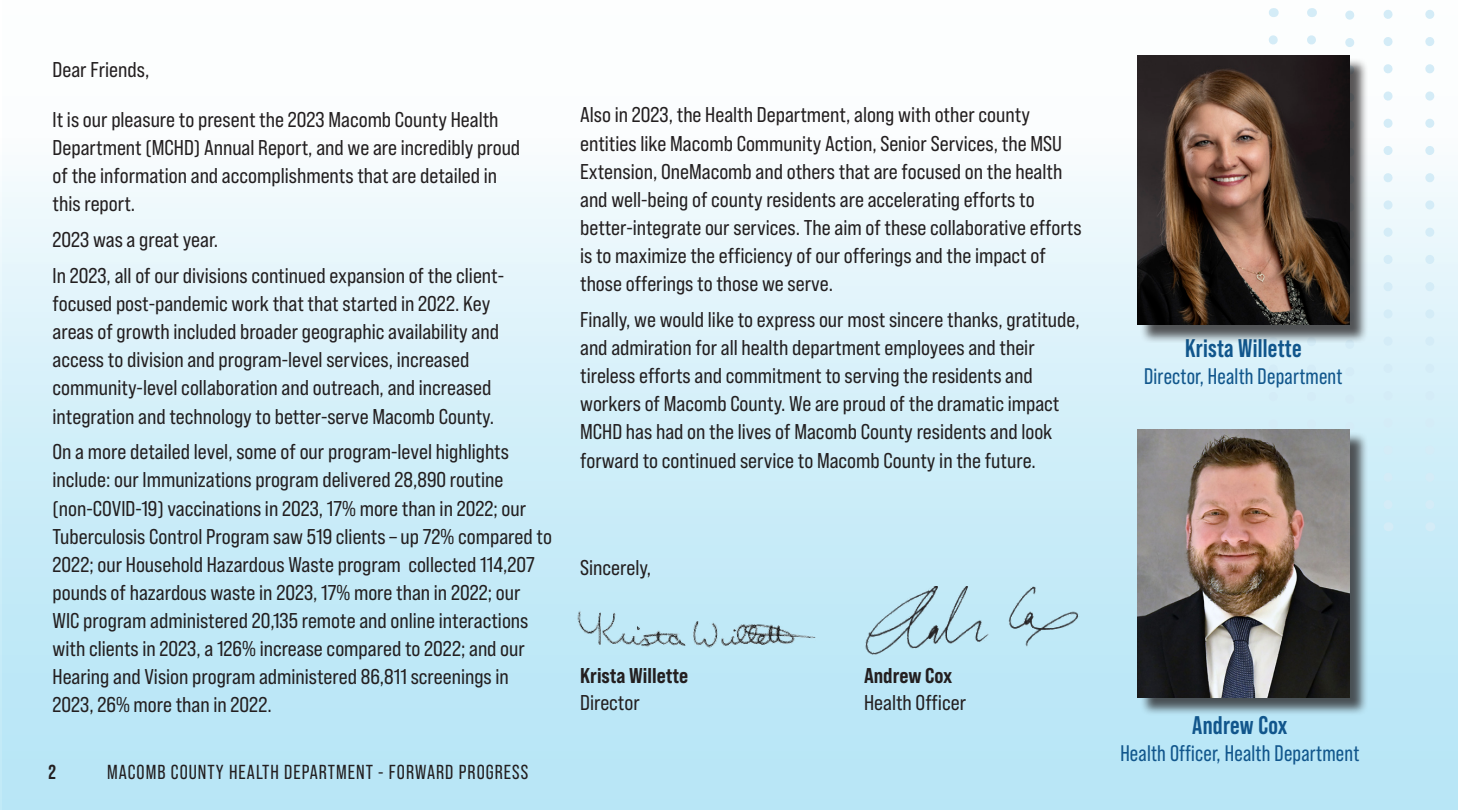
<style>
.page{position:relative;width:1458px;height:810px;background:#fff}
.page>*{position:absolute;margin:0;border:0;box-sizing:border-box;transform-origin:0 0}
.t1{font:700 25.43px "Bebas Neue Pro";letter-spacing:.01em;color:#11568c}
.t2{font:22.5px "Bebas Neue Pro";letter-spacing:.01em;color:#11568c}
.Paragraph_Style_1{font:21.38px/28.1px "Bebas Neue Pro Sm E Rg";color:#231f20}
.Paragraph_Style_1-2{font:21.38px "Bebas Neue Pro Sm E Eb";color:#231f20}
.t3{font:20.25px "Bebas Neue Pro";letter-spacing:.05em;color:#231f20}
.t4{font:700 20.25px "Bebas Neue Pro";color:#231f20}
</style>
<div class="page">
<div style="left:0;top:138px;width:1458px;height:672px;background:linear-gradient(to bottom,#f3fafd,#b0e3f5)"></div>
<svg style="left:1345px;top:10px;width:9px;height:421px"></svg>
<svg style="left:1269px;top:40px;width:9px;height:389px"></svg>
<svg style="left:1307px;top:40px;width:9px;height:389px"></svg>
<svg style="left:1384px;top:10px;width:9px;height:503px"></svg>
<svg style="left:1425px;top:10px;width:9px;height:503px"></svg>
<div style="left:1139px;top:431px;width:230px;height:285px;background:#231f20;opacity:.75"></div>
<img style="left:1137px;top:429px;width:212px;height:268px">
<div style="left:1139px;top:57px;width:230px;height:286px;background:#231f20;opacity:.75"></div>
<img style="left:1137px;top:55px;width:212px;height:269px">
<img style="left:854px;top:587px;width:233px;height:73px">
<img style="left:570px;top:601px;width:246px;height:64px">
<p class="Paragraph_Style_1" style="left:53px;top:55px;width:98px">Dear Friends,</p>
<p class="Paragraph_Style_1" style="left:53px;top:105px;width:469px">It is our pleasure to present the 2023 Macomb County Health Department (MCHD) Annual Report, and we are incredibly proud of the information and accomplishments that are detailed in this report.</p>
<p class="Paragraph_Style_1" style="left:53px;top:225px;width:167px">2023 was a great year.</p>
<p class="Paragraph_Style_1" style="left:53px;top:261px;width:453px">In 2023, all of our divisions continued expansion of the client&shy;focused post-pandemic work that that started in 2022. Key areas of growth included broader geographic availability and access to division and program-level services, increased community-level collaboration and outreach, and increased integration and technology to better-serve Macomb County.</p>
<p class="Paragraph_Style_1" style="left:53px;top:437px;width:501px">On a more detailed level, some of our program-level highlights include: our Immunizations program delivered 28,890 routine (non-COVID-19) vaccinations in 2023, 17% more than in 2022; our Tuberculosis Control Program saw 519 clients – up 72% compared to 2022; our Household Hazardous Waste program collected 114,207 pounds of hazardous waste in 2023, 17% more than in 2022; our WIC program administered 20,135 remote and online interactions with clients in 2023, a 126% increase compared to 2022; and our Hearing and Vision program administered 86,811 screenings in 2023, 26% more than in 2022.</p>
<p class="t4" style="left:49px;top:761px;width:9px">2</p>
<p class="t3" style="left:107px;top:761px;width:423px">MACOMB COUNTY HEALTH DEPARTMENT - FORWARD PROGRESS</p>
<p class="Paragraph_Style_1" style="left:580px;top:101px;width:503px">Also in 2023, the Health Department, along with other county entities like Macomb Community Action, Senior Services, the MSU Extension, OneMacomb and others that are focused on the health and well-being of county residents are accelerating efforts to better-integrate our services. The aim of these collaborative efforts is to maximize the efficiency of our offerings and the impact of those offerings to those we serve.</p>
<p class="Paragraph_Style_1" style="left:580px;top:305px;width:501px">Finally, we would like to express our most sincere thanks, gratitude, and admiration for all health department employees and their tireless efforts and commitment to serving the residents and workers of Macomb County. We are proud of the dramatic impact MCHD has had on the lives of Macomb County residents and look forward to continued service to Macomb County in the future.</p>
<p class="Paragraph_Style_1" style="left:580px;top:553px;width:72px">Sincerely,</p>
<p class="Paragraph_Style_1-2" style="left:580px;top:663px;width:110px">Krista Willette</p>
<p class="Paragraph_Style_1-2" style="left:864px;top:663px;width:90px">Andrew Cox</p>
<p class="Paragraph_Style_1" style="left:580px;top:688px;width:61px">Director</p>
<p class="Paragraph_Style_1" style="left:864px;top:688px;width:104px">Health Officer</p>
<p class="t1" style="left:1185px;top:334px;width:118px">Krista Willette</p>
<p class="t2" style="left:1144px;top:364px;width:200px">Director, Health Department</p>
<p class="t1" style="left:1192px;top:711px;width:97px">Andrew Cox</p>
<p class="t2" style="left:1120px;top:741px;width:240px">Health Officer, Health Department</p>
</div>
